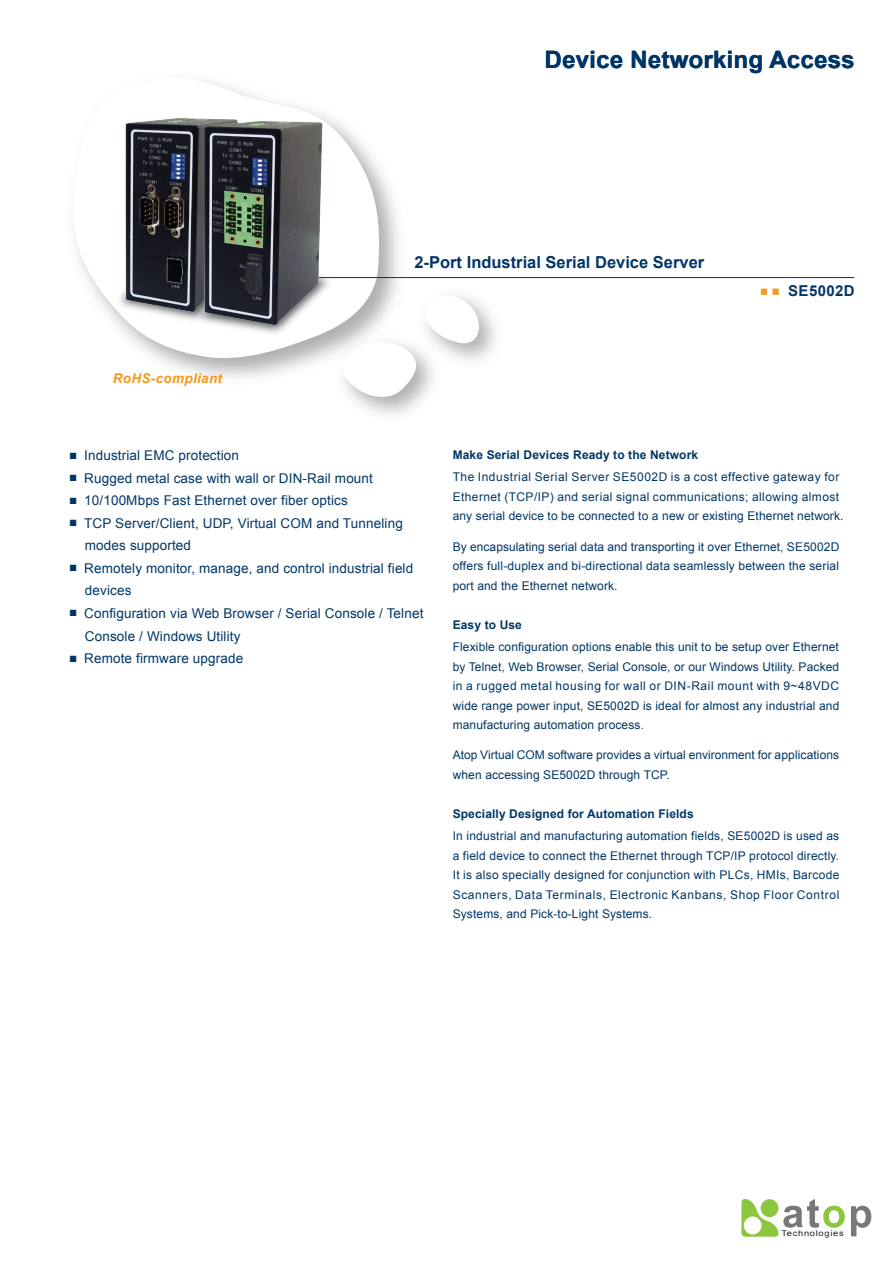
<style>
.page{position:relative;width:893px;height:1263px;background:#fff}
.page>*{position:absolute;margin:0;border:0;box-sizing:border-box;transform-origin:0 0}
.t1{font:700 24px "Arial";letter-spacing:.01em;color:#003667}
.t2{font:700 16.5px "Arial";color:#003667}
.t3{font:700 15px "Arial";letter-spacing:.025em;color:#003667}
.t4{font:13.5px/22.5px "Arial";letter-spacing:.01em;color:#003667}
.t5{font:italic 700 13.5px "Arial";letter-spacing:.025em;color:#f7971d}
.t6{font:12px/19.5px "Arial";letter-spacing:.01em;color:#003667;text-align:justify}
.t7{font:12px/19.5px "Arial";letter-spacing:.035em;color:#003667}
.t8{font:700 12px "Arial";letter-spacing:.01em;color:#003667}
.t9{font:7.95px "Arial";letter-spacing:.075em;color:#231f20;scale:1.16 1}
.s1{font-family:"Nan Sung";font-weight:500;font-size:7.5px;color:#f7971d}
</style>
<div class="page">
<svg style="left:72px;top:74px;width:308px;height:153px"></svg>
<svg style="left:340px;top:295px;width:143px;height:107px"></svg>
<svg style="left:741px;top:1199px;width:104px;height:38px"></svg>
<svg style="left:851px;top:1206px;width:20px;height:30px"></svg>
<hr style="left:314px;top:277px;width:540px;height:1px;background:#003667">
<img style="left:69px;top:210px;width:77px;height:146px">
<img style="left:146px;top:227px;width:234px;height:155px">
<img style="left:102px;top:92px;width:156px;height:234px">
<img style="left:187px;top:107px;width:153px;height:228px">
<h1 class="t1" style="left:544px;top:44px;width:312px">Device Networking Access</h1>
<p class="t5" style="left:113px;top:370px;width:111px">RoHS-compliant</p>
<h2 class="t2" style="left:414px;top:251px;width:291px">2-Port Industrial Serial Device Server</h2>
<p class="t3" style="left:760px;top:281px;width:96px"><span class="s1">■ ■</span> SE5002D</p>
<p class="t4" style="left:69px;top:445px;width:171px">■ Industrial EMC protection</p>
<p class="t4" style="left:69px;top:467px;width:305px">■ Rugged metal case with wall or DIN-Rail mount</p>
<p class="t4" style="left:69px;top:490px;width:280px">■ 10/100Mbps Fast Ethernet over fiber optics</p>
<p class="t4" style="left:85px;top:512px;width:319px;text-indent:-16px">■ TCP Server/Client, UDP, Virtual COM and Tunneling modes supported</p>
<p class="t4" style="left:85px;top:557px;width:330px;text-indent:-16px">■ Remotely monitor, manage, and control industrial field devices</p>
<p class="t4" style="left:85px;top:602px;width:340px;text-indent:-16px">■ Configuration via Web Browser / Serial Console / Telnet<br>Console / Windows Utility</p>
<p class="t4" style="left:69px;top:647px;width:176px">■ Remote firmware upgrade</p>
<p class="t8" style="left:453px;top:447px;width:247px">Make Serial Devices Ready to the Network</p>
<p class="t7" style="left:453px;top:468px;width:392px">The Industrial Serial Server SE5002D is a cost effective gateway for<br>Ethernet (TCP/IP) and serial signal communications; allowing almost any serial device to be connected to a new or existing Ethernet network.</p>
<p class="t6" style="left:453px;top:537px;width:388px">By encapsulating serial data and transporting it over Ethernet, SE5002D offers full-duplex and bi-directional data seamlessly between the serial port and the Ethernet network.</p>
<p class="t8" style="left:453px;top:616px;width:71px">Easy to Use</p>
<p class="t6" style="left:453px;top:637px;width:388px">Flexible configuration options enable this unit to be setup over Ethernet by Telnet, Web Browser, Serial Console, or our Windows Utility. Packed in a rugged metal housing for wall or DIN-Rail mount with 9~48VDC wide range power input, SE5002D is ideal for almost any industrial and manufacturing automation process.</p>
<p class="t6" style="left:453px;top:745px;width:388px">Atop Virtual COM software provides a virtual environment for applications when accessing SE5002D through TCP.</p>
<p class="t8" style="left:453px;top:805px;width:242px">Specially Designed for Automation Fields</p>
<p class="t6" style="left:453px;top:826px;width:388px">In industrial and manufacturing automation fields, SE5002D is used as a field device to connect the Ethernet through TCP/IP protocol directly.<br>It is also specially designed for conjunction with PLCs, HMIs, Barcode Scanners, Data Terminals, Electronic Kanbans, Shop Floor Control Systems, and Pick-to-Light Systems.</p>
<p class="t9" style="left:781px;top:1228px;width:55px">Technologies</p>
</div>
